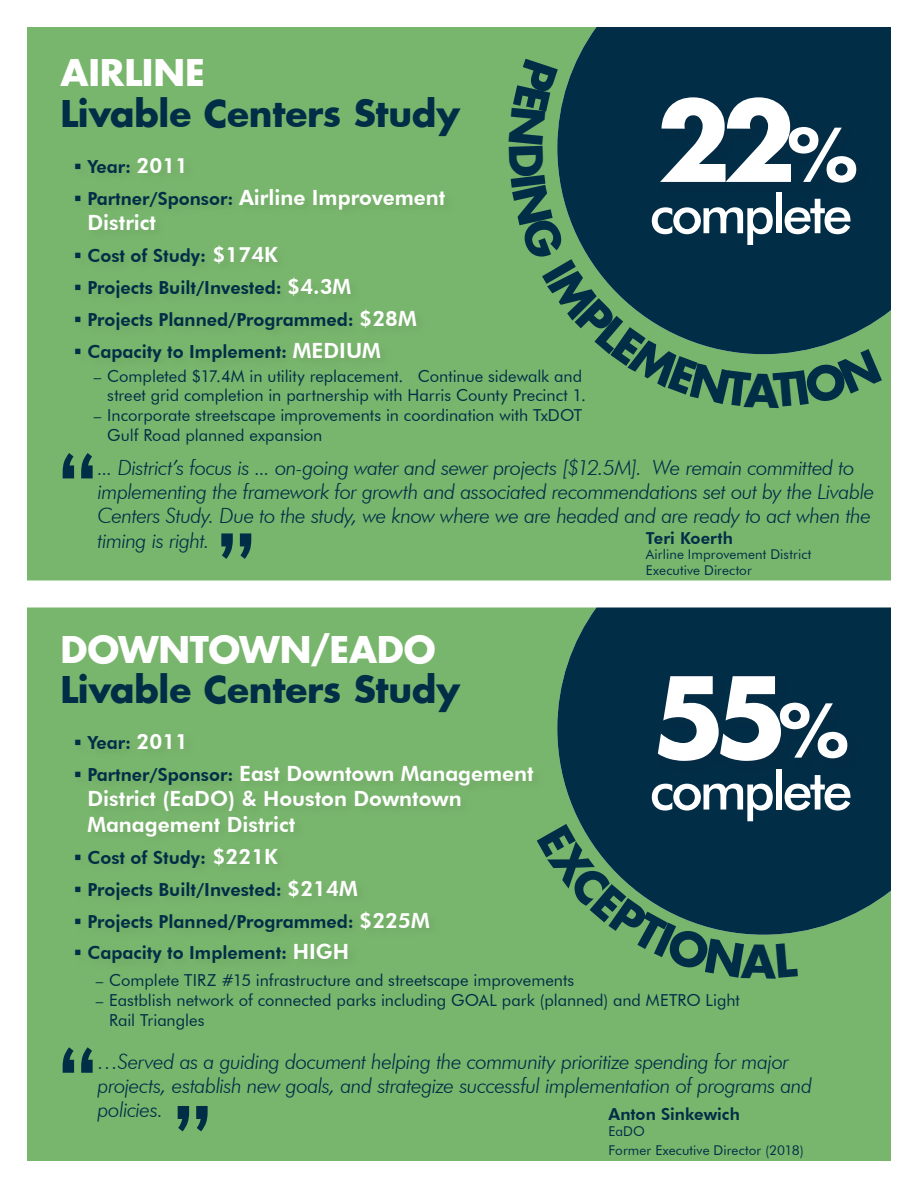
<style>
.page{position:relative;width:918px;height:1188px;background:#fff}
.page>*{position:absolute;margin:0;border:0;box-sizing:border-box;transform-origin:0 0}
.t1{font:700 108px "Futura";color:#fff}
.t2{font:500 54px "Futura BT";letter-spacing:-.06em;color:#fff}
.t3{font:700 36px "Futura";letter-spacing:-.005em;color:#022d47}
.t4{font:700 36px "Futura";letter-spacing:-.005em;color:#fff}
.t5{font:italic 300 21px/24.2px "Futura BT";letter-spacing:-.03em;color:#022d47}
.t6{font:800 21px/25.2px "Futura BT";color:#fff}
.t7{font:800 18px "Futura BT";color:#022d47}
.t8{font:16.5px/19.8px "Futura BT";color:#022d47}
.t9{font:800 16.5px "Futura BT";letter-spacing:.005em;color:#022d47}
.t10{font:13.5px "Futura BT";letter-spacing:.01em;color:#022d47}
.s1{font-size:21px;color:#fff}
.s2{font-size:18px;color:#022d47}
.s3{font-size:15px}
.s4{font-size:72px}
</style>
<div class="page">
<div style="left:27px;top:27px;width:864px;height:553px;background:#79b66d"></div>
<svg style="left:557px;top:27px;width:334px;height:327px;background:#0d3a4a"></svg>
<div style="left:27px;top:608px;width:864px;height:553px;background:#79b66d"></div>
<div style="left:557px;top:608px;width:334px;height:327px;background:#022d47"></div>
<div style="left:72px;top:155px;width:385px;height:219px;background:#79b66d"></div>
<svg style="left:63px;top:453px;width:30px;height:25px"></svg>
<svg style="left:221px;top:533px;width:30px;height:26px"></svg>
<div style="left:72px;top:731px;width:474px;height:245px;background:#79b66d"></div>
<div style="left:655px;top:673px;width:205px;height:101px;background:#022c45"></div>
<svg style="left:63px;top:1047px;width:30px;height:26px"></svg>
<svg style="left:178px;top:1106px;width:30px;height:25px"></svg>
<svg style="left:509px;top:59px;width:373px;height:349px;background:#2b5c54"></svg>
<svg style="left:537px;top:824px;width:261px;height:155px;background:#43785c"></svg>
<p class="t4" style="left:60px;top:48px;width:146px">AIRLINE</p>
<p class="t3" style="left:60px;top:88px;width:401px">Livable Centers Study</p>
<p class="t7" style="left:87px;top:156px;width:102px">Year: <span class="s1">2011</span></p>
<p class="t6" style="left:87px;top:185px;width:359px"><span class="s2">Partner/Sponsor:</span> Airline Improvement<br>District</p>
<p class="t7" style="left:87px;top:245px;width:192px">Cost of Study: <span class="s1">$174K</span></p>
<p class="t7" style="left:87px;top:277px;width:265px">Projects Built/Invested: <span class="s1">$4.3M</span></p>
<p class="t7" style="left:87px;top:309px;width:331px">Projects Planned/Programmed: <span class="s1">$28M</span></p>
<p class="t7" style="left:87px;top:341px;width:295px">Capacity to Implement: <span class="s1">MEDIUM</span></p>
<p class="t8" style="left:94px;top:366px;width:494px;text-align:right"><span class="s3">–</span> Completed $17.4M in utility replacement. Continue sidewalk and street grid completion in partnership with Harris County Precinct 1.</p>
<p class="t8" style="left:107px;top:405px;width:477px;text-indent:-13px"><span class="s3">–</span> Incorporate streetscape improvements in coordination with TxDOT<br>Gulf Road planned expansion</p>
<p class="t1" style="left:657px;top:66px;width:203px">22<span class="s4">%</span></p>
<p class="t2" style="left:650px;top:181px;width:204px">complete</p>
<p class="t5" style="left:98px;top:455px;width:778px">... District’s focus is ... on-going water and sewer projects [$12.5M]. We remain committed to implementing the framework for growth and associated recommendations set out by the Livable Centers Study. Due to the study, we know where we are headed and are ready to act when the timing is right.</p>
<p class="t9" style="left:646px;top:528px;width:89px">Teri Koerth</p>
<p class="t10" style="left:646px;top:546px;width:167px">Airline Improvement District</p>
<p class="t10" style="left:646px;top:562px;width:107px">Executive Director</p>
<p class="t4" style="left:60px;top:624px;width:377px">DOWNTOWN/EADO</p>
<p class="t3" style="left:60px;top:665px;width:401px">Livable Centers Study</p>
<p class="t7" style="left:87px;top:732px;width:102px">Year: <span class="s1">2011</span></p>
<p class="t6" style="left:87px;top:761px;width:448px"><span class="s2">Partner/Sponsor:</span> East Downtown Management<br>District (EaDO) &amp; Houston Downtown<br>Management District</p>
<p class="t7" style="left:87px;top:846px;width:192px">Cost of Study: <span class="s1">$221K</span></p>
<p class="t7" style="left:87px;top:878px;width:272px">Projects Built/Invested: <span class="s1">$214M</span></p>
<p class="t7" style="left:87px;top:910px;width:344px">Projects Planned/Programmed: <span class="s1">$225M</span></p>
<p class="t7" style="left:87px;top:942px;width:263px">Capacity to Implement: <span class="s1">HIGH</span></p>
<p class="t1" style="left:652px;top:642px;width:199px">55<span class="s4">%</span></p>
<p class="t2" style="left:650px;top:758px;width:204px">complete</p>
<p class="t8" style="left:96px;top:970px;width:480px"><span class="s3">–</span> Complete TIRZ #15 infrastructure and streetscape improvements</p>
<p class="t8" style="left:109px;top:990px;width:632px;text-indent:-14px"><span class="s3">–</span> Eastblish network of connected parks including GOAL park (planned) and METRO Light<br>Rail Triangles</p>
<p class="t5" style="left:98px;top:1049px;width:716px">…Served as a guiding document helping the community prioritize spending for major projects, establish new goals, and strategize successful implementation of programs and policies.</p>
<p class="t9" style="left:608px;top:1104px;width:133px">Anton Sinkewich</p>
<p class="t10" style="left:608px;top:1123px;width:38px">EaDO</p>
<p class="t10" style="left:608px;top:1142px;width:197px">Former Executive Director (2018)</p>
</div>
